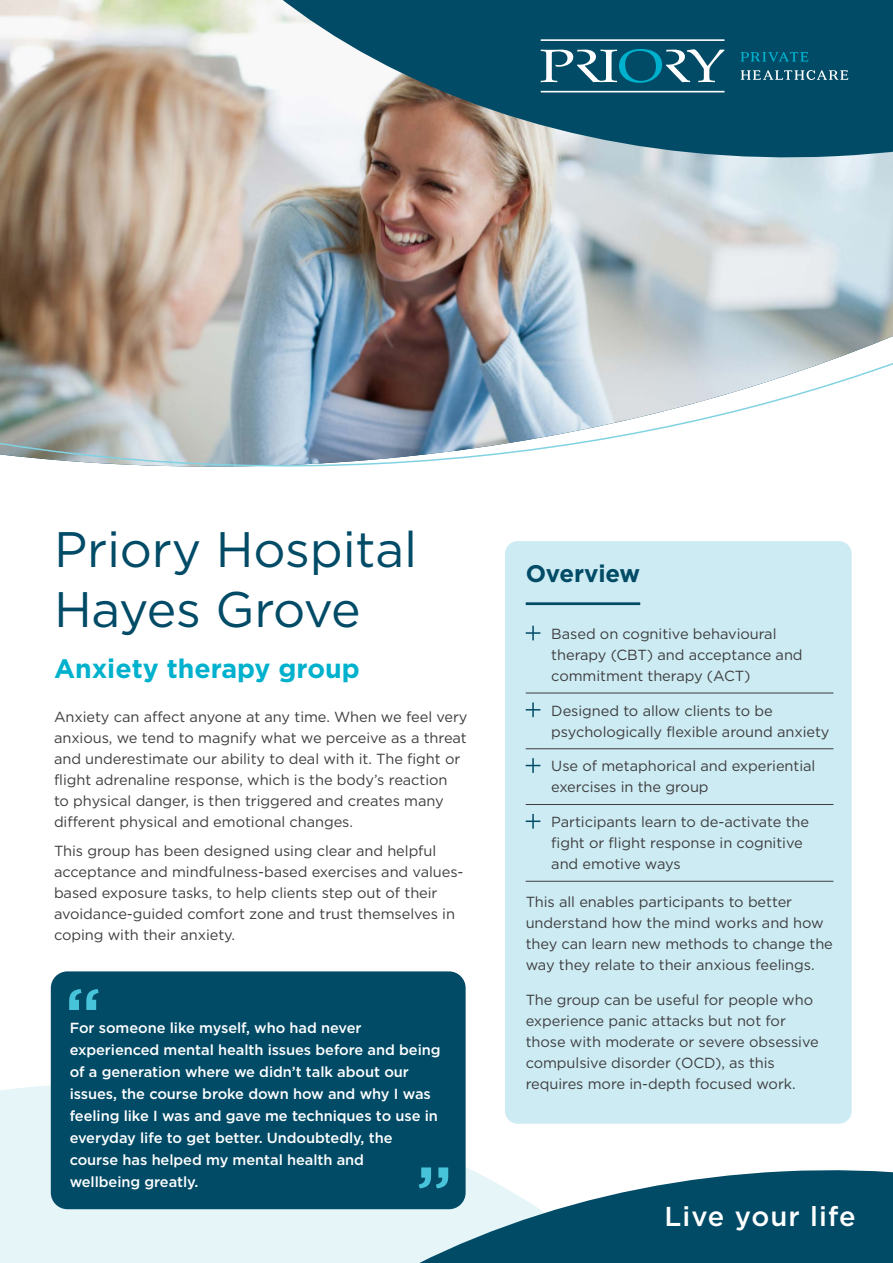
<style>
.page{position:relative;width:893px;height:1263px;background:#fff}
.page>*{position:absolute;margin:0;border:0;box-sizing:border-box;transform-origin:0 0}
.t1{font:49.8px/59.8px "Gotham";letter-spacing:-.005em;color:#014b67}
.t2{font:500 27.3px "Gotham";letter-spacing:.04em;color:#fff}
.t3{font:700 26.7px "Gotham";color:#00b1cd}
.t4{font:700 24px "Gotham";letter-spacing:-.005em;color:#014b67}
.t5{font:14.7px/21px "Gotham";letter-spacing:-.005em;color:#3e3e3f}
.t6{font:500 14.7px/22px "Gotham";letter-spacing:-.005em;color:#fff}
</style>
<div class="page">
<svg style="left:0;top:1064px;width:507px;height:199px;fill:#e5f5f8"></svg>
<svg style="left:79px;top:1152px;width:814px;height:111px"></svg>
<img style="left:0;top:0;width:893px;height:467px">
<div style="left:505px;top:541px;width:347px;height:583px;background:#cdebf3;border-radius:13px"></div>
<hr style="left:526px;top:602px;width:114px;height:3px;background:#014b67">
<hr style="left:526px;top:693px;width:307px;height:1px;background:#3e3e3f">
<hr style="left:526px;top:748px;width:307px;height:1px;background:#3e3e3f">
<hr style="left:526px;top:804px;width:307px;height:1px;background:#3e3e3f">
<hr style="left:526px;top:881px;width:307px;height:1px;background:#3e3e3f">
<svg style="left:526px;top:626px;width:14px;height:14px"></svg>
<svg style="left:526px;top:702px;width:14px;height:15px"></svg>
<svg style="left:526px;top:758px;width:14px;height:15px"></svg>
<svg style="left:526px;top:814px;width:14px;height:15px"></svg>
<svg style="left:81px;top:0;width:812px;height:175px;background:#6f8c93"></svg>
<svg style="left:741px;top:52px;width:68px;height:10px"></svg>
<svg style="left:541px;top:39px;width:183px;height:53px;background:#2f7087"></svg>
<svg style="left:741px;top:70px;width:107px;height:10px"></svg>
<div style="left:51px;top:971px;width:415px;height:238px;background:#014b67;border-radius:17px"></div>
<svg style="left:69px;top:989px;width:30px;height:21px"></svg>
<svg style="left:419px;top:1167px;width:29px;height:21px"></svg>
<p class="t1" style="left:54px;top:519px;width:365px">Priory Hospital<br>Hayes Grove</p>
<p class="t3" style="left:54px;top:651px;width:307px">Anxiety therapy group</p>
<p class="t5" style="left:54px;top:706px;width:415px">Anxiety can affect anyone at any time. When we feel very anxious, we tend to magnify what we perceive as a threat and underestimate our ability to deal with it. The fight or flight adrenaline response, which is the body’s reaction<br>to physical danger, is then triggered and creates many different physical and emotional changes.</p>
<p class="t5" style="left:54px;top:840px;width:411px">This group has been designed using clear and helpful acceptance and mindfulness-based exercises and values&shy;based exposure tasks, to help clients step out of their avoidance-guided comfort zone and trust themselves in coping with their anxiety.</p>
<p class="t6" style="left:70px;top:1016px;width:372px">For someone like myself, who had never experienced mental health issues before and being of a generation where we didn’t talk about our issues, the course broke down how and why I was feeling like I was and gave me techniques to use in everyday life to get better. Undoubtedly, the course has helped my mental health and<br>wellbeing greatly.</p>
<p class="t4" style="left:526px;top:557px;width:116px">Overview</p>
<p class="t5" style="left:551px;top:623px;width:253px">Based on cognitive behavioural therapy (CBT) and acceptance and commitment therapy (ACT)</p>
<p class="t5" style="left:551px;top:700px;width:280px">Designed to allow clients to be psychologically flexible around anxiety</p>
<p class="t5" style="left:551px;top:755px;width:266px">Use of metaphorical and experiential exercises in the group</p>
<p class="t5" style="left:551px;top:811px;width:259px">Participants learn to de-activate the fight or flight response in cognitive and emotive ways</p>
<p class="t5" style="left:526px;top:891px;width:309px">This all enables participants to better understand how the mind works and how they can learn new methods to change the way they relate to their anxious feelings.</p>
<p class="t5" style="left:526px;top:989px;width:295px">The group can be useful for people who experience panic attacks but not for those with moderate or severe obsessive compulsive disorder (OCD), as this requires more in-depth focused work.</p>
<p class="t2" style="left:664px;top:1198px;width:193px">Live your life</p>
</div>
